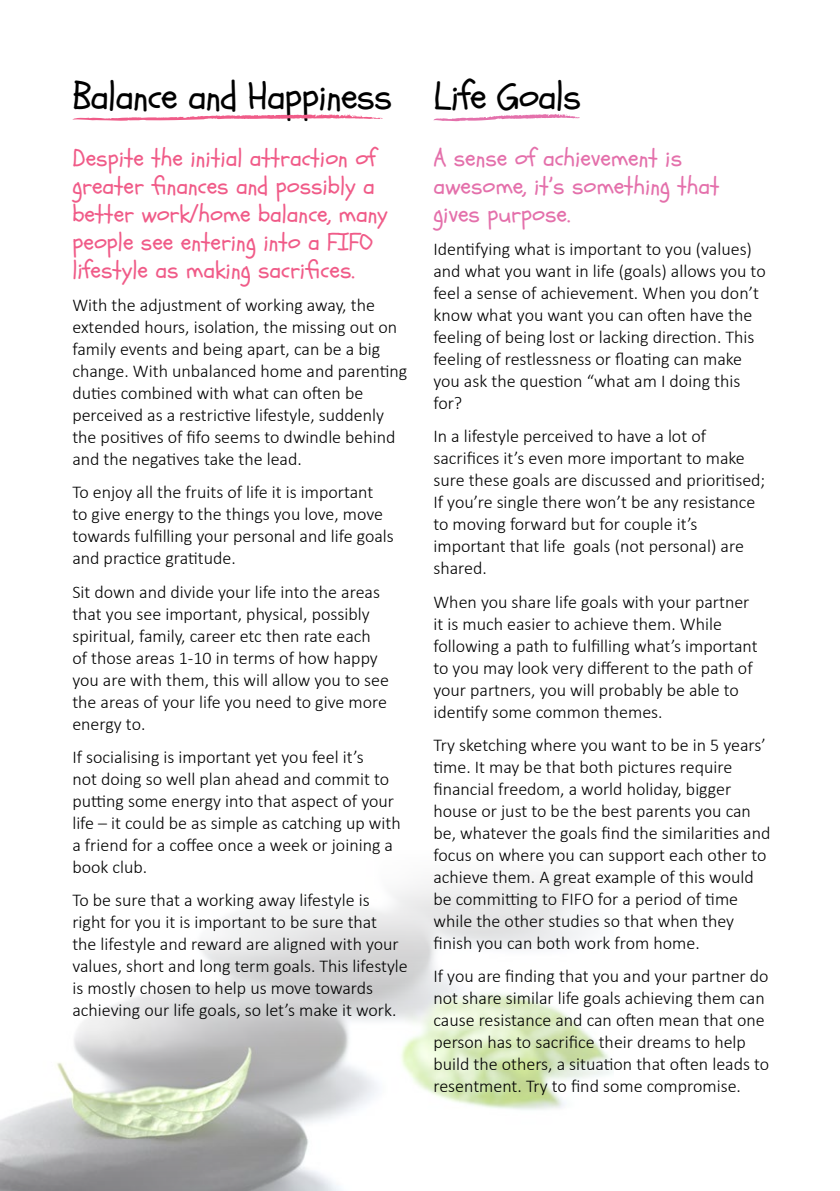
<style>
.page{position:relative;width:840px;height:1191px;background:#fff}
.page>*{position:absolute;margin:0;border:0;box-sizing:border-box;transform-origin:0 0}
.t1{font:38px "Schoolbell";letter-spacing:-.02em;color:#000}
.t2{font:24px/28px "Schoolbell";color:#f05b88}
.t3{font:24px/28px "Schoolbell";color:#e470ab}
.t4{font:300 18px/22px "Calibri";color:#000}
</style>
<div class="page">
<img style="left:0;top:874px;width:611px;height:317px">
<svg style="left:72px;top:114px;width:311px;height:7px"></svg>
<svg style="left:433px;top:114px;width:147px;height:7px"></svg>
<h1 class="t1" style="left:72px;top:71px;width:321px">Balance and Happiness</h1>
<h2 class="t2" style="left:72px;top:144px;width:316px">Despite the initial attraction of greater finances and possibly a better work/home balance, many people see entering into a FIFO lifestyle as making sacrifices.</h2>
<p class="t4" style="left:72px;top:294px;width:336px">With the adjustment of working away, the extended hours, isolation, the missing out on family events and being apart, can be a big change. With unbalanced home and parenting duties combined with what can often be perceived as a restrictive lifestyle, suddenly the positives of fifo seems to dwindle behind and the negatives take the lead.</p>
<p class="t4" style="left:72px;top:481px;width:323px">To enjoy all the fruits of life it is important<br>to give energy to the things you love, move towards fulfilling your personal and life goals and practice gratitude.</p>
<p class="t4" style="left:72px;top:580px;width:318px">Sit down and divide your life into the areas that you see important, physical, possibly spiritual, family, career etc then rate each of those areas 1-10 in terms of how happy you are with them, this will allow you to see the areas of your life you need to give more energy to.</p>
<p class="t4" style="left:72px;top:746px;width:330px">If socialising is important yet you feel it’s<br>not doing so well plan ahead and commit to putting some energy into that aspect of your life – it could be as simple as catching up with a friend for a coffee once a week or joining a book club.</p>
<p class="t4" style="left:72px;top:889px;width:337px">To be sure that a working away lifestyle is right for you it is important to be sure that<br>the lifestyle and reward are aligned with your values, short and long term goals. This lifestyle is mostly chosen to help us move towards achieving our life goals, so let’s make it work.</p>
<h1 class="t1" style="left:433px;top:71px;width:149px">Life Goals</h1>
<h2 class="t3" style="left:433px;top:144px;width:287px">A sense of achievement is awesome, it’s something that gives purpose.</h2>
<p class="t4" style="left:433px;top:238px;width:333px">Identifying what is important to you (values) and what you want in life (goals) allows you to feel a sense of achievement. When you don’t know what you want you can often have the feeling of being lost or lacking direction. This feeling of restlessness or floating can make you ask the question “what am I doing this for?</p>
<p class="t4" style="left:433px;top:425px;width:333px">In a lifestyle perceived to have a lot of sacrifices it’s even more important to make sure these goals are discussed and prioritised; If you’re single there won’t be any resistance to moving forward but for couple it’s important that life goals (not personal) are shared.</p>
<p class="t4" style="left:433px;top:590px;width:325px">When you share life goals with your partner it is much easier to achieve them. While following a path to fulfilling what’s important to you may look very different to the path of your partners, you will probably be able to identify some common themes.</p>
<p class="t4" style="left:433px;top:734px;width:338px">Try sketching where you want to be in 5 years’ time. It may be that both pictures require financial freedom, a world holiday, bigger house or just to be the best parents you can be, whatever the goals find the similarities and focus on where you can support each other to achieve them. A great example of this would be committing to FIFO for a period of time while the other studies so that when they finish you can both work from home.</p>
<p class="t4" style="left:433px;top:965px;width:337px">If you are finding that you and your partner do not share similar life goals achieving them can cause resistance and can often mean that one person has to sacrifice their dreams to help build the others, a situation that often leads to resentment. Try to find some compromise.</p>
</div>
